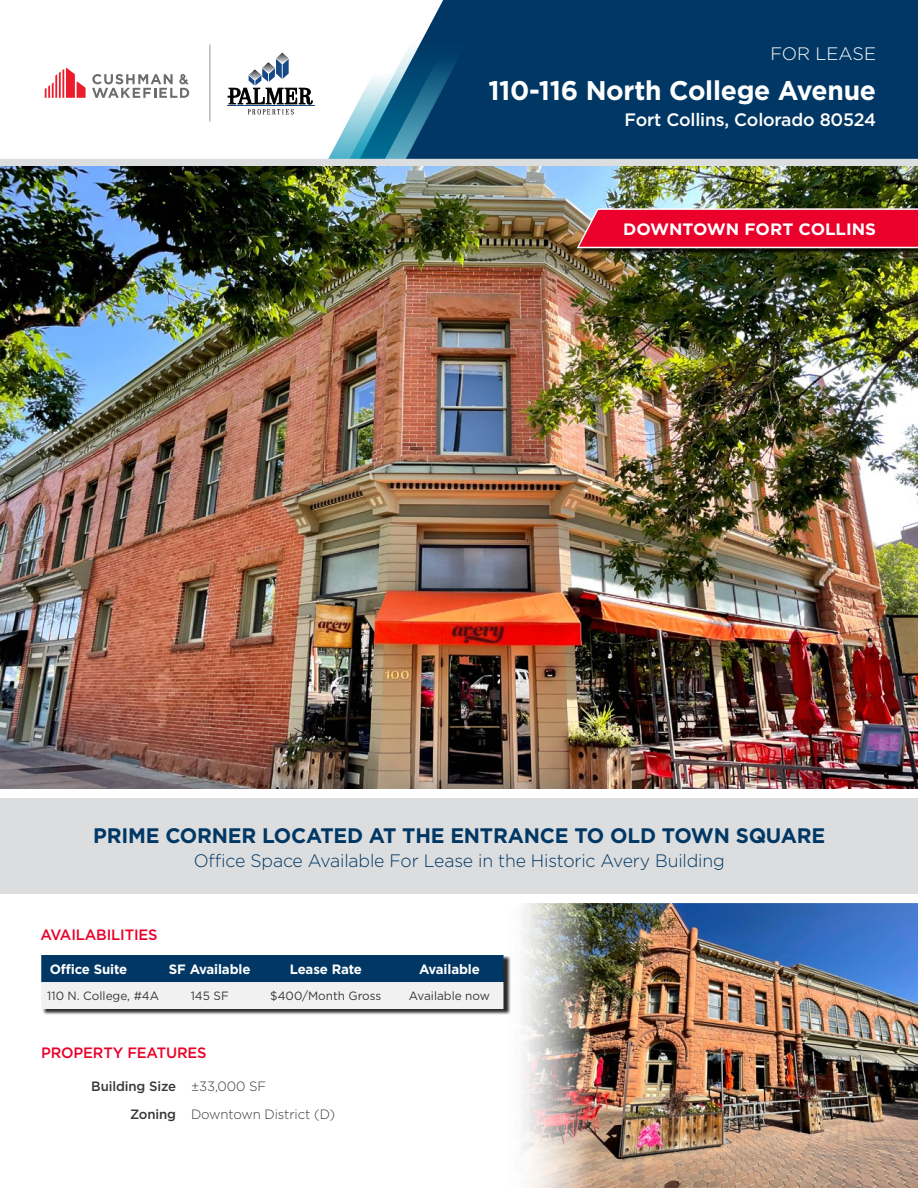
<style>
.page{position:relative;width:918px;height:1188px;background:#fff}
.page>*{position:absolute;margin:0;border:0;box-sizing:border-box;transform-origin:0 0}
.t1{font:700 27px "Gotham";letter-spacing:-.01em;color:#fff}
.t2{font:700 21px "Gotham";letter-spacing:-.01em;color:#003764}
.t3{font:300 18px "Gotham";letter-spacing:-.01em;color:#003764}
.t4{font:500 18px "Gotham";letter-spacing:-.01em;color:#fff}
.t5{font:300 18px "Gotham";color:#fff}
.t6{font:700 16.5px "Gotham";color:#fff}
.t7{font:500 15px "Gotham";letter-spacing:-.01em;color:#ea002a}
.t8{font:300 13.5px/27.6px "Gotham";letter-spacing:-.01em;color:#383839}
.t9{font:700 13.5px "Gotham";letter-spacing:-.01em;color:#fff}
.t10{font:12px "Gotham";color:#383839}
.s1{font-weight:500}
</style>
<div class="page">
<div style="left:422px;top:0;width:496px;height:159px;background:#003764"></div>
<svg style="left:45px;top:67px;width:41px;height:31px"></svg>
<svg style="left:92px;top:74px;width:97px;height:24px"></svg>
<svg style="left:328px;top:40px;width:140px;height:119px"></svg>
<div style="left:0;top:159px;width:918px;height:7px;background:#dcddde"></div>
<hr style="left:209px;top:45px;width:2px;height:77px;background:#a7a9ab">
<hr style="left:227px;top:106px;width:87px;height:1px;background:#174986">
<svg style="left:228px;top:53px;width:84px;height:62px"></svg>
<div style="left:0;top:798px;width:918px;height:96px;background:#dcddde"></div>
<img style="left:0;top:166px;width:918px;height:622px">
<div style="left:578px;top:209px;width:340px;height:45px;background:#000;opacity:.85"></div>
<svg style="left:576px;top:208px;width:342px;height:41px;background:#e3193d"></svg>
<img style="left:522px;top:904px;width:396px;height:284px">
<div style="left:43px;top:956px;width:468px;height:59px;background:#000;opacity:.85"></div>
<svg style="left:41px;top:955px;width:462px;height:54px"></svg>
<p class="t5" style="left:770px;top:42px;width:107px">FOR LEASE</p>
<h1 class="t1" style="left:488px;top:72px;width:389px">110-116 North College Avenue</h1>
<p class="t4" style="left:625px;top:108px;width:253px">Fort Collins, Colorado 80524</p>
<p class="t6" style="left:623px;top:219px;width:255px">DOWNTOWN FORT COLLINS</p>
<p class="t2" style="left:93px;top:821px;width:734px">PRIME CORNER LOCATED AT THE ENTRANCE TO OLD TOWN SQUARE</p>
<p class="t3" style="left:194px;top:849px;width:532px">Office Space Available For Lease in the Historic Avery Building</p>
<p class="t7" style="left:40px;top:925px;width:119px">AVAILABILITIES</p>
<p class="t9" style="left:50px;top:960px;width:79px">Office Suite</p>
<p class="t9" style="left:169px;top:960px;width:83px">SF Available</p>
<p class="t9" style="left:290px;top:960px;width:74px">Lease Rate</p>
<p class="t9" style="left:419px;top:960px;width:62px">Available</p>
<p class="t10" style="left:47px;top:988px;width:113px">110 N. College, #4A</p>
<p class="t10" style="left:191px;top:988px;width:40px">145 SF</p>
<p class="t10" style="left:270px;top:988px;width:113px">$400/Month Gross</p>
<p class="t10" style="left:409px;top:988px;width:83px">Available now</p>
<p class="t7" style="left:41px;top:1043px;width:167px">PROPERTY FEATURES</p>
<p class="t8" style="left:130px;top:1072px;width:207px;text-indent:-39px"><span class="s1">Building Size</span> ±33,000 SF<br><span class="s1">Zoning</span> Downtown District (D)</p>
</div>
